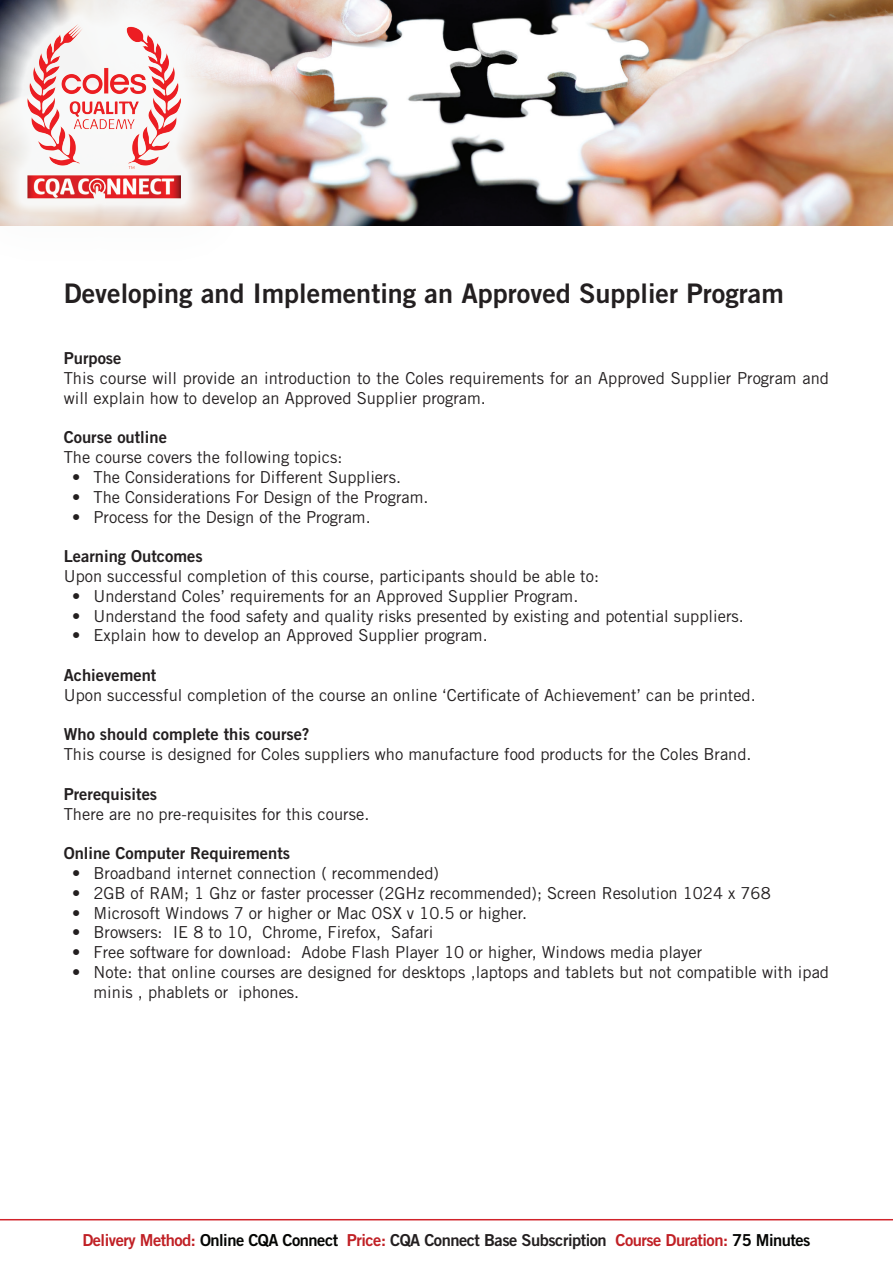
<style>
.page{position:relative;width:893px;height:1263px;background:#fff}
.page>*{position:absolute;margin:0;border:0;box-sizing:border-box;transform-origin:0 0}
.t1{font:27px "Trade Gothic LT Bold Two";color:#231f20}
.t2{font:16.5px/19.8px "Trade Gothic LT";color:#231f20}
.t3{font:16.5px "Trade Gothic LT Bold Two";color:#231f20}
.t4{font:16.5px "Trade Gothic LT Bold Two";letter-spacing:-.03em;color:#c02025}
.s1{color:#040503}
.s2{color:#231f20}
</style>
<div class="page">
<img style="left:244px;top:0;width:649px;height:225px">
<hr style="left:0;top:1219px;width:893px;height:1px;background:#d1232a">
<div style="left:0;top:0;width:244px;height:261px;background:#f9fafa;opacity:.98"></div>
<img style="left:28px;top:21px;width:152px;height:179px">
<h1 class="t1" style="left:64px;top:277px;width:722px">Developing and Implementing an Approved Supplier Program</h1>
<p class="t3" style="left:64px;top:348px;width:59px">Purpose</p>
<p class="t2" style="left:64px;top:368px;width:767px">This course will provide an introduction to the Coles requirements for an Approved Supplier Program and will explain how to develop an Approved Supplier program.</p>
<p class="t3" style="left:64px;top:427px;width:105px">Course outline</p>
<p class="t2" style="left:64px;top:447px;width:280px">The course covers the following topics:</p>
<p class="t2" style="left:72px;top:467px;width:330px">• The Considerations for Different Suppliers.</p>
<p class="t2" style="left:72px;top:487px;width:358px">• The Considerations For Design of the Program.</p>
<p class="t2" style="left:72px;top:507px;width:300px">• Process for the Design of the Program.</p>
<p class="t3" style="left:64px;top:546px;width:140px">Learning Outcomes</p>
<p class="t2" style="left:64px;top:566px;width:537px">Upon successful completion of this course, participants should be able to:</p>
<p class="t2" style="left:72px;top:586px;width:508px">• Understand Coles’ requirements for an Approved Supplier Program.</p>
<p class="t2" style="left:72px;top:606px;width:673px">• Understand the food safety and quality risks presented by existing and potential suppliers.</p>
<p class="t2" style="left:72px;top:625px;width:417px">• Explain how to develop an Approved Supplier program.</p>
<p class="t3" style="left:64px;top:665px;width:94px">Achievement</p>
<p class="t2" style="left:64px;top:685px;width:694px">Upon successful completion of the course an online ‘Certificate of Achievement’ can be printed.</p>
<p class="t3" style="left:64px;top:724px;width:247px">Who should complete this course?</p>
<p class="t2" style="left:64px;top:744px;width:689px">This course is designed for Coles suppliers who manufacture food products for the Coles Brand.</p>
<p class="t3" style="left:64px;top:784px;width:95px">Prerequisites</p>
<p class="t2" style="left:64px;top:804px;width:307px">There are no pre-requisites for this course.</p>
<p class="t3" style="left:64px;top:843px;width:228px">Online Computer Requirements</p>
<p class="t2" style="left:72px;top:863px;width:368px">• Broadband internet connection ( recommended)</p>
<p class="t2" style="left:72px;top:883px;width:700px">• 2GB of RAM; 1 Ghz or faster processer (2GHz recommended); Screen Resolution 1024 x 768</p>
<p class="t2" style="left:72px;top:903px;width:456px">• Microsoft Windows 7 or higher or Mac OSX v 10.5 or higher.</p>
<p class="t2" style="left:72px;top:922px;width:363px">• Browsers: IE 8 to 10, Chrome, Firefox, Safari</p>
<p class="t2" style="left:72px;top:942px;width:631px">• Free software for download: Adobe Flash Player 10 or higher, Windows media player</p>
<p class="t2" style="left:93px;top:962px;width:737px;text-indent:-21px">• Note: that online courses are designed for desktops ,laptops and tablets but not compatible with ipad minis , phablets or iphones.</p>
<p class="t4" style="left:82px;top:1230px;width:730px">Delivery Method: <span class="s1">Online CQA Connect</span> Price: <span class="s2">CQA Connect Base Subscription</span> Course Duration: <span class="s1">75 Minutes</span></p>
</div>
